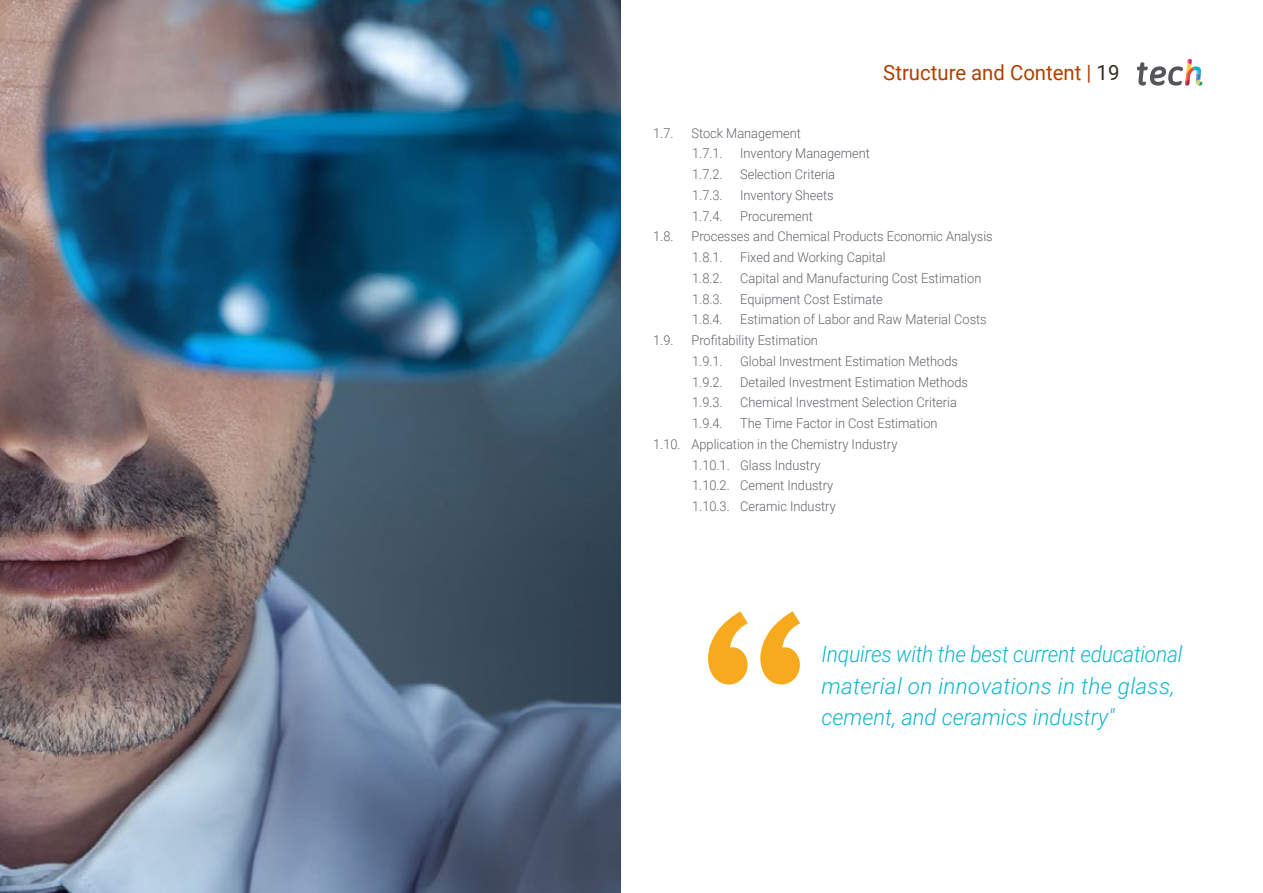
<style>
.page{position:relative;width:1263px;height:893px;background:#fff}
.page>*{position:absolute;margin:0;border:0;box-sizing:border-box;transform-origin:0 0}
.t1{font:italic 300 22.5px/31.5px "Roboto";color:#0fb6cf;scale:.93 1}
.t2{font:21px "Roboto";color:#ae4000}
.t3{font:300 13.5px/20.7px "Roboto";color:#61646a;scale:.95 1}
.s1{color:#312e20}
</style>
<div class="page">
<svg style="left:1137px;top:59px;width:65px;height:27px"></svg>
<img style="left:0;top:0;width:621px;height:893px">
<svg style="left:708px;top:611px;width:92px;height:73px"></svg>
<h2 class="t2" style="left:883px;top:57px;width:238px">Structure and Content | <span class="s1">19</span></h2>
<p class="t3" style="left:653px;top:122px;width:23px">1.7.</p>
<p class="t3" style="left:691px;top:122px;width:117px">Stock Management<br>1.7.1.</p>
<p class="t3" style="left:740px;top:143px;width:138px">Inventory Management</p>
<p class="t3" style="left:692px;top:164px;width:34px">1.7.2.</p>
<p class="t3" style="left:740px;top:164px;width:101px">Selection Criteria</p>
<p class="t3" style="left:692px;top:184px;width:34px">1.7.3.</p>
<p class="t3" style="left:740px;top:184px;width:100px">Inventory Sheets</p>
<p class="t3" style="left:692px;top:205px;width:34px">1.7.4.</p>
<p class="t3" style="left:740px;top:205px;width:78px">Procurement</p>
<p class="t3" style="left:653px;top:226px;width:23px">1.8.</p>
<p class="t3" style="left:691px;top:226px;width:319px">Processes and Chemical Products Economic Analysis<br>1.8.1.</p>
<p class="t3" style="left:740px;top:247px;width:155px">Fixed and Working Capital</p>
<p class="t3" style="left:692px;top:267px;width:34px">1.8.2.</p>
<p class="t3" style="left:740px;top:267px;width:255px">Capital and Manufacturing Cost Estimation</p>
<p class="t3" style="left:692px;top:288px;width:34px">1.8.3.</p>
<p class="t3" style="left:740px;top:288px;width:152px">Equipment Cost Estimate</p>
<p class="t3" style="left:692px;top:309px;width:34px">1.8.4.</p>
<p class="t3" style="left:740px;top:309px;width:261px">Estimation of Labor and Raw Material Costs</p>
<p class="t3" style="left:653px;top:330px;width:23px">1.9.</p>
<p class="t3" style="left:691px;top:330px;width:135px">Profitability Estimation<br>1.9.1.</p>
<p class="t3" style="left:740px;top:350px;width:231px">Global Investment Estimation Methods</p>
<p class="t3" style="left:692px;top:371px;width:34px">1.9.2.</p>
<p class="t3" style="left:740px;top:371px;width:241px">Detailed Investment Estimation Methods</p>
<p class="t3" style="left:692px;top:392px;width:34px">1.9.3.</p>
<p class="t3" style="left:740px;top:392px;width:230px">Chemical Investment Selection Criteria</p>
<p class="t3" style="left:692px;top:413px;width:34px">1.9.4.</p>
<p class="t3" style="left:740px;top:413px;width:209px">The Time Factor in Cost Estimation</p>
<p class="t3" style="left:653px;top:433px;width:259px">1.10. Application in the Chemistry Industry</p>
<p class="t3" style="left:692px;top:454px;width:137px">1.10.1. Glass Industry</p>
<p class="t3" style="left:692px;top:475px;width:150px">1.10.2. Cement Industry</p>
<p class="t3" style="left:692px;top:496px;width:153px">1.10.3. Ceramic Industry</p>
<h1 class="t1" style="left:821px;top:637px;width:390px">Inquires with the best current educational material on innovations in the glass, cement, and ceramics industry"</h1>
</div>
